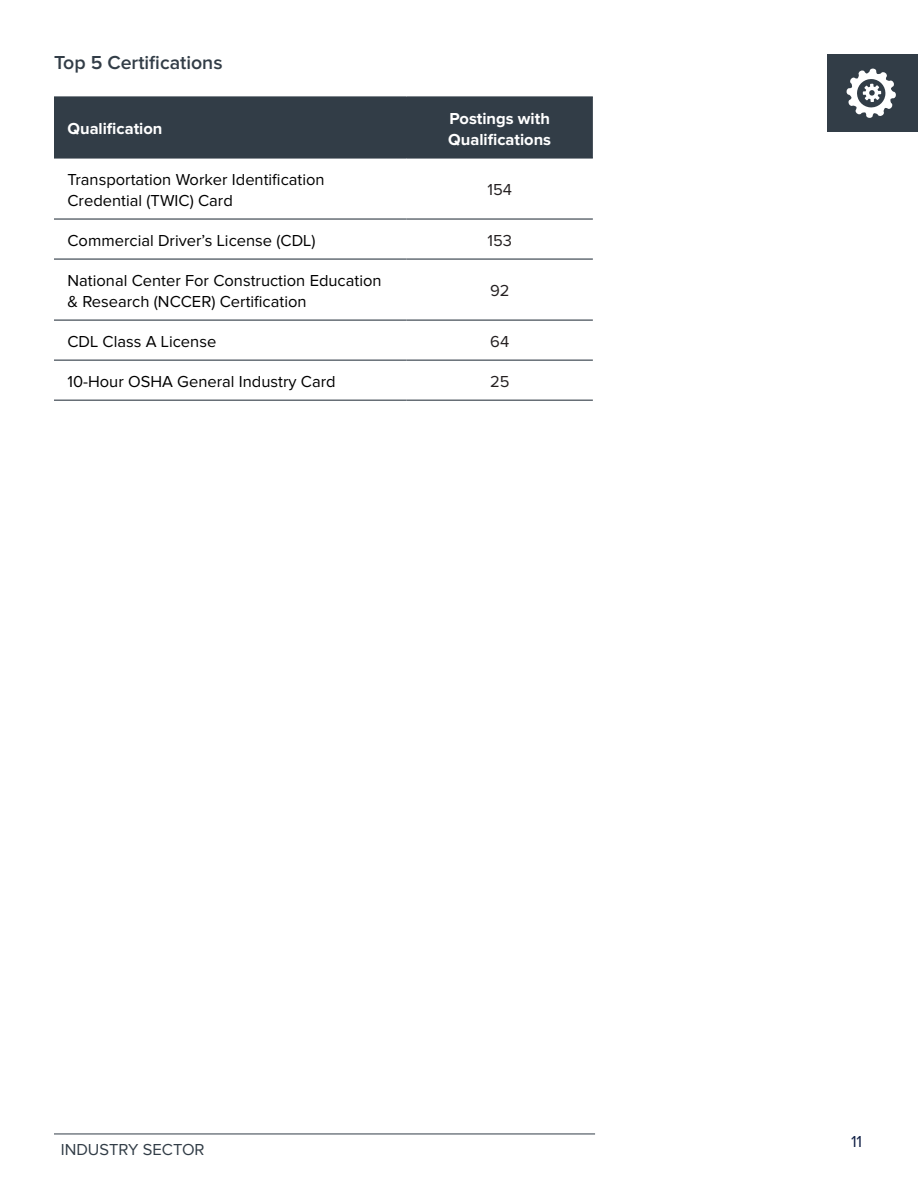
<style>
.page{position:relative;width:918px;height:1188px;background:#fff}
.page>*{position:absolute;margin:0;border:0;box-sizing:border-box;transform-origin:0 0}
.Basic2{font:600 19.5px "Proxima Nova";color:#323d47}
.Basic2-2{font:16.5px/21px "Proxima Nova";color:#000}
.Basic2-3{font:700 16.5px/21px "Proxima Nova";color:#fff}
.List_Paragraph{font:16.5px "Proxima Nova";color:#323d47}
.Basic2-4{font:16.5px "Proxima Nova";color:#231f20}
.t1{font:16.5px "Proxima Nova";color:#122147}
</style>
<div class="page">
<div style="left:54px;top:98px;width:539px;height:59px;background:#323d47"></div>
<hr style="left:54px;top:96px;width:353px;height:2px;background:#323d47">
<hr style="left:407px;top:96px;width:186px;height:2px;background:#323d47">
<hr style="left:54px;top:157px;width:353px;height:2px;background:#323d47">
<hr style="left:407px;top:157px;width:186px;height:2px;background:#323d47">
<hr style="left:54px;top:218px;width:353px;height:2px;background:#323d47">
<hr style="left:407px;top:218px;width:186px;height:2px;background:#323d47">
<hr style="left:54px;top:259px;width:353px;height:1px;background:#323d47">
<hr style="left:407px;top:259px;width:186px;height:1px;background:#323d47">
<hr style="left:54px;top:320px;width:353px;height:1px;background:#323d47">
<hr style="left:407px;top:320px;width:186px;height:1px;background:#323d47">
<hr style="left:54px;top:360px;width:353px;height:1px;background:#323d47">
<hr style="left:407px;top:360px;width:186px;height:1px;background:#323d47">
<hr style="left:54px;top:400px;width:353px;height:1px;background:#323d47">
<hr style="left:407px;top:400px;width:186px;height:1px;background:#323d47">
<hr style="left:54px;top:1134px;width:541px;height:1px;background:#323d47">
<div style="left:827px;top:55px;width:91px;height:77px;background:#323d47"></div>
<svg style="left:846px;top:68px;width:50px;height:50px"></svg>
<p class="Basic2" style="left:54px;top:54px;width:170px">Top 5 Certifications</p>
<p class="Basic2-3" style="left:68px;top:119px;width:97px">Qualification</p>
<p class="Basic2-3" style="left:448px;top:108px;width:104px">Postings with<br>Qualifications</p>
<p class="Basic2-2" style="left:68px;top:169px;width:259px">Transportation Worker Identification<br>Credential (TWIC) Card</p>
<p class="Basic2-4" style="left:487px;top:182px;width:26px">154</p>
<p class="Basic2-2" style="left:68px;top:230px;width:250px">Commercial Driver’s License (CDL)</p>
<p class="Basic2-4" style="left:487px;top:233px;width:26px">153</p>
<p class="Basic2-2" style="left:68px;top:270px;width:316px">National Center For Construction Education &amp; Research (NCCER) Certification</p>
<p class="Basic2-4" style="left:490px;top:283px;width:21px">92</p>
<p class="Basic2-2" style="left:68px;top:331px;width:150px">CDL Class A License</p>
<p class="Basic2-4" style="left:490px;top:334px;width:20px">64</p>
<p class="Basic2-2" style="left:68px;top:371px;width:270px">10-Hour OSHA General Industry Card</p>
<p class="Basic2-4" style="left:490px;top:374px;width:21px">25</p>
<p class="List_Paragraph" style="left:61px;top:1142px;width:145px">INDUSTRY SECTOR</p>
<p class="t1" style="left:851px;top:1134px;width:13px">11</p>
</div>
